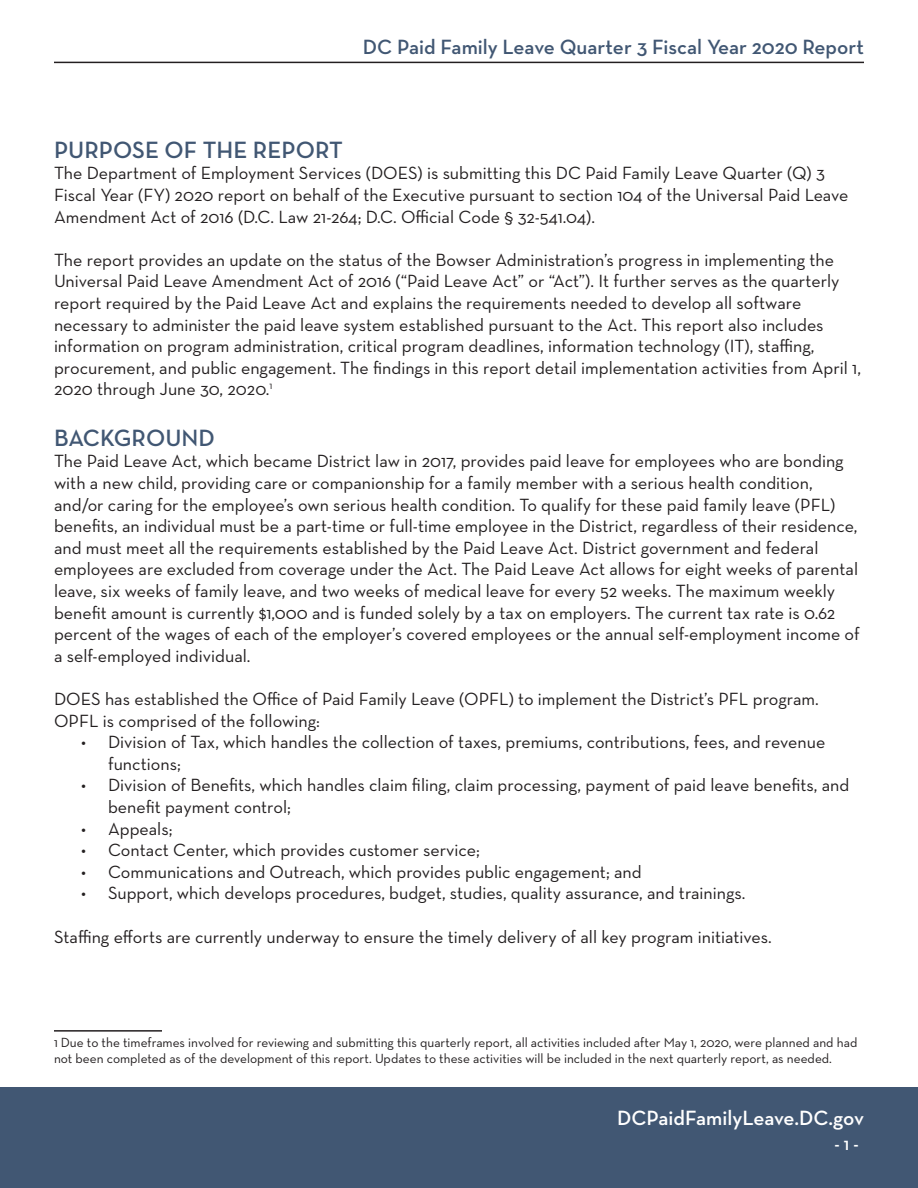
<style>
.page{position:relative;width:918px;height:1188px;background:#fff}
.page>*{position:absolute;margin:0;border:0;box-sizing:border-box;transform-origin:0 0}
.t1{font:600 24px "Neutra Text";color:#415773}
.t2{font:600 21px "Neutra Text";color:#415773}
.t3{font:600 21px "Neutra Text";color:#fff}
.t4{font:18px/21.6px "Neutra Text";color:#231f20}
.t5{font:600 18px "Neutra Text";color:#fff}
.t6{font:13.5px/16.2px "Neutra Text";color:#231f20}
</style>
<div class="page">
<hr style="left:54px;top:62px;width:810px;height:1px;background:#231f20">
<div style="left:0;top:1088px;width:918px;height:100px;background:#415773"></div>
<hr style="left:54px;top:1030px;width:108px;height:2px;background:#231f20">
<p class="t2" style="left:363px;top:34px;width:503px">DC Paid Family Leave Quarter 3 Fiscal Year 2020 Report</p>
<h1 class="t1" style="left:54px;top:135px;width:291px">PURPOSE OF THE REPORT</h1>
<p class="t4" style="left:54px;top:162px;width:796px">The Department of Employment Services (DOES) is submitting this DC Paid Family Leave Quarter (Q) 3<br>Fiscal Year (FY) 2020 report on behalf of the Executive pursuant to section 104 of the Universal Paid Leave<br>Amendment Act of 2016 (D.C. Law 21-264; D.C. Official Code § 32-541.04).</p>
<p class="t4" style="left:54px;top:249px;width:809px">The report provides an update on the status of the Bowser Administration’s progress in implementing the Universal Paid Leave Amendment Act of 2016 (“Paid Leave Act” or “Act”). It further serves as the quarterly report required by the Paid Leave Act and explains the requirements needed to develop all software necessary to administer the paid leave system established pursuant to the Act. This report also includes information on program administration, critical program deadlines, information technology (IT), staffing, procurement, and public engagement. The findings in this report detail implementation activities from April 1, 2020 through June 30, 2020.<sup>1</sup></p>
<h1 class="t1" style="left:54px;top:423px;width:162px">BACKGROUND</h1>
<p class="t4" style="left:54px;top:450px;width:807px">The Paid Leave Act, which became District law in 2017, provides paid leave for employees who are bonding with a new child, providing care or companionship for a family member with a serious health condition, and/or caring for the employee’s own serious health condition. To qualify for these paid family leave (PFL) benefits, an individual must be a part-time or full-time employee in the District, regardless of their residence, and must meet all the requirements established by the Paid Leave Act. District government and federal employees are excluded from coverage under the Act. The Paid Leave Act allows for eight weeks of parental leave, six weeks of family leave, and two weeks of medical leave for every 52 weeks. The maximum weekly benefit amount is currently $1,000 and is funded solely by a tax on employers. The current tax rate is 0.62 percent of the wages of each of the employer’s covered employees or the annual self-employment income of a self-employed individual.</p>
<p class="t4" style="left:54px;top:688px;width:766px">DOES has established the Office of Paid Family Leave (OPFL) to implement the District’s PFL program.<br>OPFL is comprised of the following:</p>
<p class="t4" style="left:108px;top:731px;width:719px;text-indent:-27px">• Division of Tax, which handles the collection of taxes, premiums, contributions, fees, and revenue functions;</p>
<p class="t4" style="left:108px;top:774px;width:743px;text-indent:-27px">• Division of Benefits, which handles claim filing, claim processing, payment of paid leave benefits, and benefit payment control;</p>
<p class="t4" style="left:81px;top:817px;width:93px">• Appeals;</p>
<p class="t4" style="left:81px;top:839px;width:400px">• Contact Center, which provides customer service;</p>
<p class="t4" style="left:81px;top:861px;width:562px">• Communications and Outreach, which provides public engagement; and</p>
<p class="t4" style="left:81px;top:882px;width:666px">• Support, which develops procedures, budget, studies, quality assurance, and trainings.</p>
<p class="t4" style="left:54px;top:925px;width:719px">Staffing efforts are currently underway to ensure the timely delivery of all key program initiatives.</p>
<p class="t6" style="left:54px;top:1034px;width:805px">1 Due to the timeframes involved for reviewing and submitting this quarterly report, all activities included after May 1, 2020, were planned and had not been completed as of the development of this report. Updates to these activities will be included in the next quarterly report, as needed.</p>
<p class="t3" style="left:617px;top:1105px;width:248px">DCPaidFamilyLeave.DC.gov</p>
<p class="t5" style="left:835px;top:1133px;width:26px">- 1 -</p>
</div>
